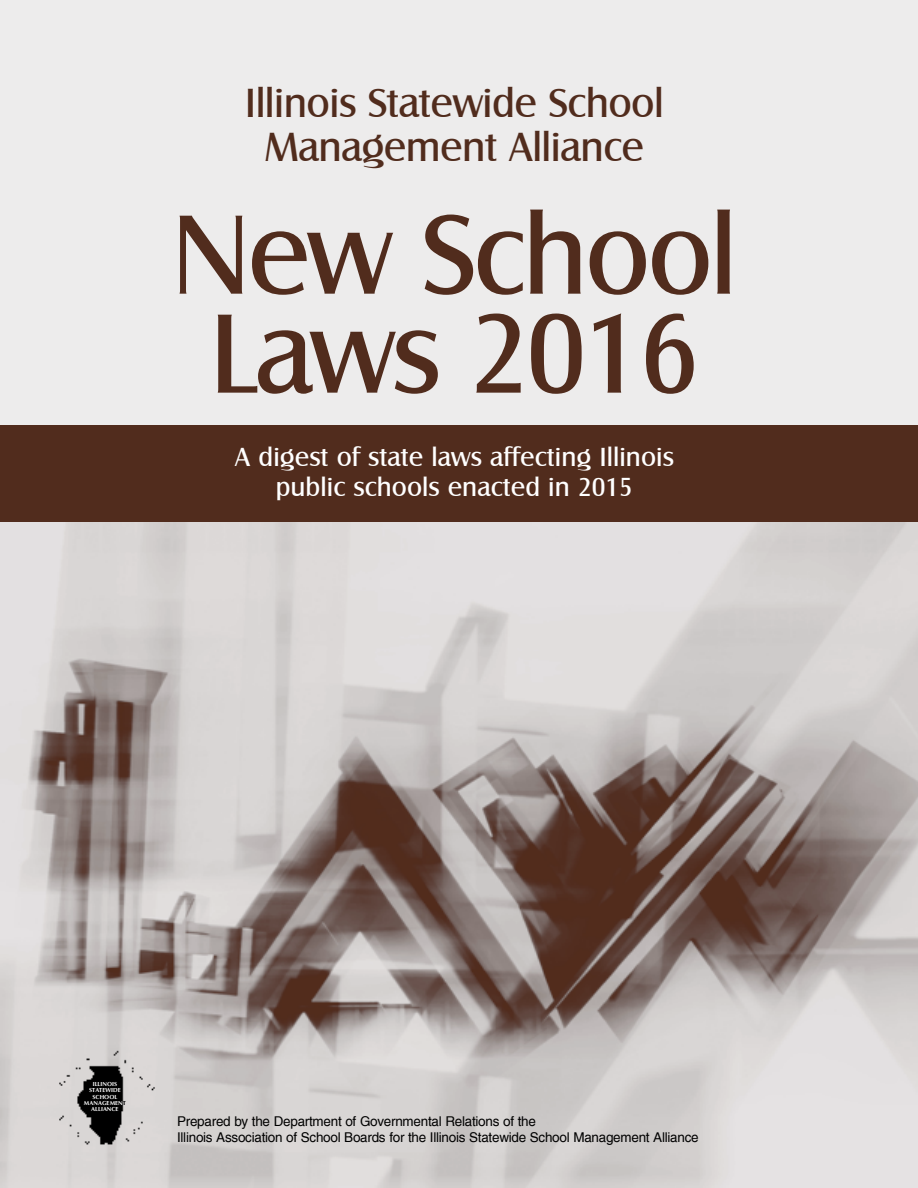
<style>
.page{position:relative;width:918px;height:1188px;background:#edecec}
.page>*{position:absolute;margin:0;border:0;box-sizing:border-box;transform-origin:0 0}
.t1{font:117px/99px "Castle T";letter-spacing:-.025em;color:#512c1d;text-align:center}
.t2{font:42px/43.5px "Castle T";letter-spacing:-.015em;color:#512c1d;text-align:center}
.t3{font:27px/30px "Castle T";color:#fff;text-align:center}
.t4{font:13.5px/16.5px "Helvetica";letter-spacing:-.02em;color:#000}
.t5{font:6px/6.4px "Optimum Bold DTC";color:#fff;text-align:center}
.s1{color:#000}
</style>
<div class="page">
<img style="left:0;top:523px;width:918px;height:665px">
<img style="left:36px;top:1031px;width:139px;height:138px">
<div style="left:1px;top:426px;width:917px;height:96px;background:#512c1d"></div>
<h2 class="t2" style="left:245px;top:82px;width:420px">Illinois Statewide School<br>Management Alliance</h2>
<h1 class="t1" style="left:172px;top:207px;width:567px">New School<br>Laws 2016</h1>
<h3 class="t3" style="left:235px;top:442px;width:441px">A digest of state laws affecting Illinois public schools enacted in 2015</h3>
<p class="t5" style="left:84px;top:1081px;width:43px">ILLINOIS<br>STATEWIDE<br>SCHOOL<br>MANAGEMEN<span class="s1">T<br></span>ALLIANCE</p>
<p class="t4" style="left:177px;top:1113px;width:523px">Prepared by the Department of Governmental Relations of the<br>Illinois Association of School Boards for the Illinois Statewide School Management Alliance</p>
</div>
